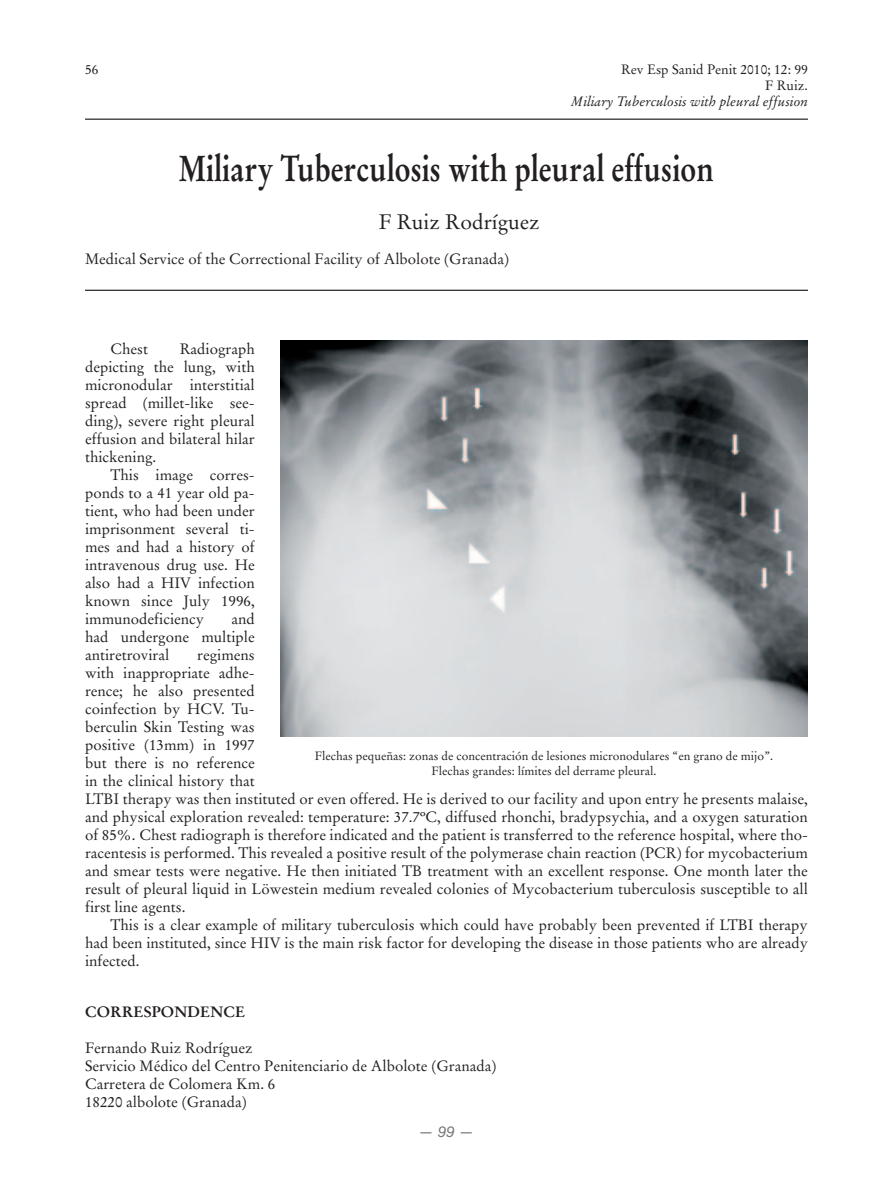
<style>
.page{position:relative;width:893px;height:1191px;background:#fff}
.page>*{position:absolute;margin:0;border:0;box-sizing:border-box;transform-origin:0 0}
.t1{font:700 36px "Stempel Garamond LT Std";color:#231f20;scale:.8 1}
.t2{font:21px "Stempel Garamond LT Std";color:#231f20}
.t3{font:15px/18px "Stempel Garamond LT Std";color:#231f20;text-align:justify}
.t4{font:700 15px "Stempel Garamond LT Std";color:#231f20}
.t5{font:italic 15px "Helvetica Neue";color:#76787b}
.t6{font:italic 13.5px "Stempel Garamond LT Std";color:#231f20}
.t7{font:13.5px/15.8px "Stempel Garamond LT Std";color:#231f20;text-align:right}
.t8{font:12px/15px "Stempel Garamond LT Std";color:#231f20;text-align:center}
</style>
<div class="page">
<hr style="left:85px;top:119px;width:723px;height:1px;background:#231f20">
<hr style="left:85px;top:290px;width:723px;height:1px;background:#231f20">
<img style="left:280px;top:340px;width:528px;height:396px">
<p class="t7" style="left:85px;top:62px;width:15px">56</p>
<p class="t7" style="left:621px;top:62px;width:188px">Rev Esp Sanid Penit 2010; 12: 99<br>F Ruiz.</p>
<p class="t6" style="left:571px;top:93px;width:239px">Miliary Tuberculosis with pleural effusion</p>
<h1 class="t1" style="left:179px;top:146px;width:670px">Miliary Tuberculosis with pleural effusion</h1>
<h2 class="t2" style="left:379px;top:209px;width:163px">F Ruiz Rodríguez</h2>
<p class="t3" style="left:85px;top:250px;width:426px">Medical Service of the Correctional Facility of Albolote (Granada)</p>
<p class="t3" style="left:85px;top:340px;width:171px;text-indent:95px">Radiograph depicting the lung, with micronodular interstitial spread (millet-like see&shy;ding), severe right pleural effusion and bilateral hilar thickening.</p>
<p class="t3" style="left:85px;top:466px;width:171px;text-indent:26px">This image corres&shy;ponds to a 41 year old pa&shy;tient, who had been under imprisonment several ti&shy;mes and had a history of intravenous drug use. He also had a HIV infection known since July 1996, immunodeficiency</p>
<p class="t3" style="left:111px;top:340px;width:39px">Chest</p>
<p class="t3" style="left:85px;top:610px;width:171px;text-indent:146px">and had undergone multiple antiretroviral</p>
<p class="t3" style="left:85px;top:646px;width:724px;text-align:left;text-indent:112px">regimens<br>with inappropriate adhe-<br>rence; he also presented<br>coinfection by HCV. Tu-<br>berculin Skin Testing was<br>positive (13mm) in 1997<br>but there is no reference<br>in the clinical history that<br>LTBI therapy was then instituted or even offered. He is derived to our facility and upon entry he presents malaise, and physical exploration revealed: temperature: 37.7ºC, diffused rhonchi, bradypsychia, and a oxygen saturation of 85%. Chest radiograph is therefore indicated and the patient is transferred to the reference hospital, where tho&shy;racentesis is performed. This revealed a positive result of the polymerase chain reaction (PCR) for mycobacterium and smear tests were negative. He then initiated TB treatment with an excellent response. One month later the result of pleural liquid in Löwestein medium revealed colonies of Mycobacterium tuberculosis susceptible to all first line agents.</p>
<p class="t3" style="left:85px;top:916px;width:724px;text-indent:26px">This is a clear example of military tuberculosis which could have probably been prevented if LTBI therapy had been instituted, since HIV is the main risk factor for developing the disease in those patients who are already infected.</p>
<p class="t4" style="left:85px;top:1003px;width:162px">CORRESPONDENCE</p>
<p class="t3" style="left:85px;top:1039px;width:413px;text-align:left">Fernando Ruiz Rodríguez<br>Servicio Médico del Centro Penitenciario de Albolote (Granada)<br>Carretera de Colomera Km. 6<br>18220 albolote (Granada)</p>
<p class="t8" style="left:315px;top:748px;width:460px">Flechas pequeñas: zonas de concentración de lesiones micronodulares “en grano de mijo”.<br>Flechas grandes: límites del derrame pleural.</p>
<p class="t5" style="left:419px;top:1123px;width:57px">— 99 —</p>
</div>
